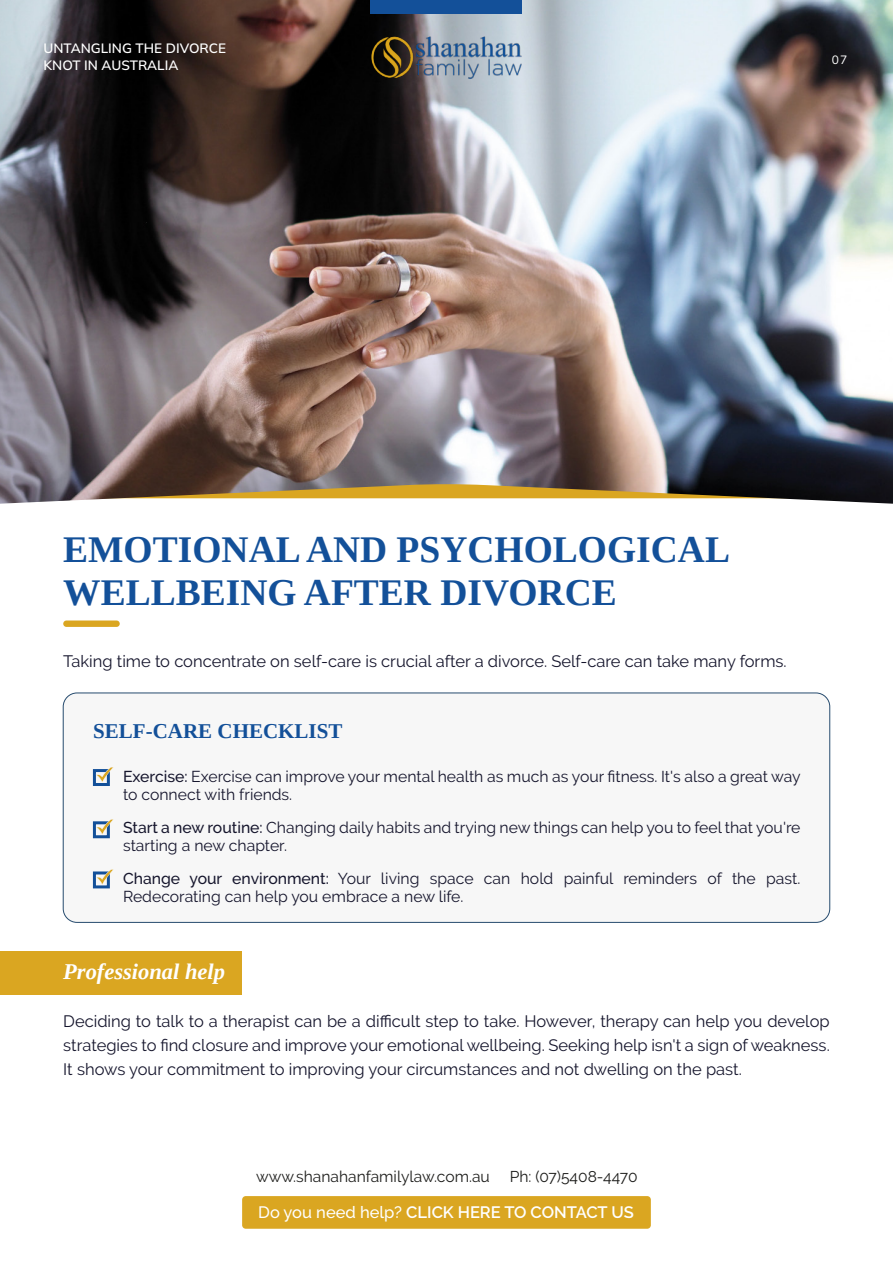
<style>
.page{position:relative;width:893px;height:1263px;background:#fff}
.page>*{position:absolute;margin:0;border:0;box-sizing:border-box;transform-origin:0 0}
.t1{font:700 37.5px/43.2px "Tinos";color:#135099}
.t2{font:italic 700 22.5px "Tinos";color:#fff}
.t3{font:700 21px "Tinos";color:#135099}
.t4{font:16.5px/24px "Raleway";color:#15152c;text-align:justify}
.t5{font:600 16.5px "Raleway";color:#fff}
.t6{font:15.75px/18px "Raleway";color:#15152c}
.t7{font:15.6px "Raleway";color:#1d1d1b}
.t8{font:200 13.5px/16.5px "Mulish";color:#fff}
.t9{font:200 12px "Mulish";color:#fff}
.s1{font-weight:500}
</style>
<div class="page">
<img style="left:0;top:0;width:893px;height:504px">
<div style="left:371px;top:0;width:151px;height:13px;background:#135099"></div>
<img style="left:369px;top:32px;width:155px;height:49px">
<div style="left:242px;top:1196px;width:409px;height:33px;background:#daa621;border-radius:4px"></div>
<div style="left:63px;top:620px;width:57px;height:7px;background:#daa621;border-radius:3px"></div>
<div style="left:63px;top:693px;width:767px;height:229px;background:#f7f7f7;border-radius:14px"></div>
<div style="left:63px;top:692px;width:767px;height:231px;border:1px solid #264b6e;border-radius:14px"></div>
<div style="left:93px;top:769px;width:17px;height:17px;border:3px solid #135099"></div>
<svg style="left:96px;top:767px;width:18px;height:15px"></svg>
<div style="left:93px;top:821px;width:17px;height:17px;border:3px solid #135099"></div>
<svg style="left:96px;top:819px;width:18px;height:16px"></svg>
<div style="left:93px;top:871px;width:17px;height:17px;border:3px solid #135099"></div>
<svg style="left:96px;top:869px;width:18px;height:16px"></svg>
<div style="left:0;top:951px;width:242px;height:44px;background:#daa621"></div>
<p class="t8" style="left:44px;top:41px;width:184px">UNTANGLING THE DIVORCE<br>KNOT IN AUSTRALIA</p>
<p class="t9" style="left:832px;top:53px;width:17px">07</p>
<h1 class="t1" style="left:63px;top:532px;width:668px">EMOTIONAL AND PSYCHOLOGICAL<br>WELLBEING AFTER DIVORCE</h1>
<p class="t4" style="left:63px;top:651px;width:725px">Taking time to concentrate on self-care is crucial after a divorce. Self-care can take many forms.</p>
<p class="t3" style="left:93px;top:723px;width:251px">SELF-CARE CHECKLIST</p>
<p class="t6" style="left:123px;top:767px;width:679px"><span class="s1">Exercise:</span> Exercise can improve your mental health as much as your fitness. It's also a great way to connect with friends.</p>
<p class="t6" style="left:123px;top:820px;width:679px"><span class="s1">Start a new routine:</span> Changing daily habits and trying new things can help you to feel that you're starting a new chapter.</p>
<p class="t6" style="left:123px;top:871px;width:679px"><span class="s1">Change your environment:</span> Your living space can hold painful reminders of the past.<br>Redecorating can help you embrace a new life.</p>
<h2 class="t2" style="left:63px;top:963px;width:163px">Professional help</h2>
<p class="t4" style="left:63px;top:1009px;width:768px">Deciding to talk to a therapist can be a difficult step to take. However, therapy can help you develop strategies to find closure and improve your emotional wellbeing. Seeking help isn't a sign of weakness.<br>It shows your commitment to improving your circumstances and not dwelling on the past.</p>
<p class="t7" style="left:256px;top:1171px;width:235px">www.shanahanfamilylaw.com.au</p>
<p class="t7" style="left:510px;top:1171px;width:129px">Ph: (07)5408-4470</p>
<p class="t5" style="left:258px;top:1202px;width:377px"><span class="s1">Do you need help?</span> CLICK HERE TO CONTACT US</p>
</div>
